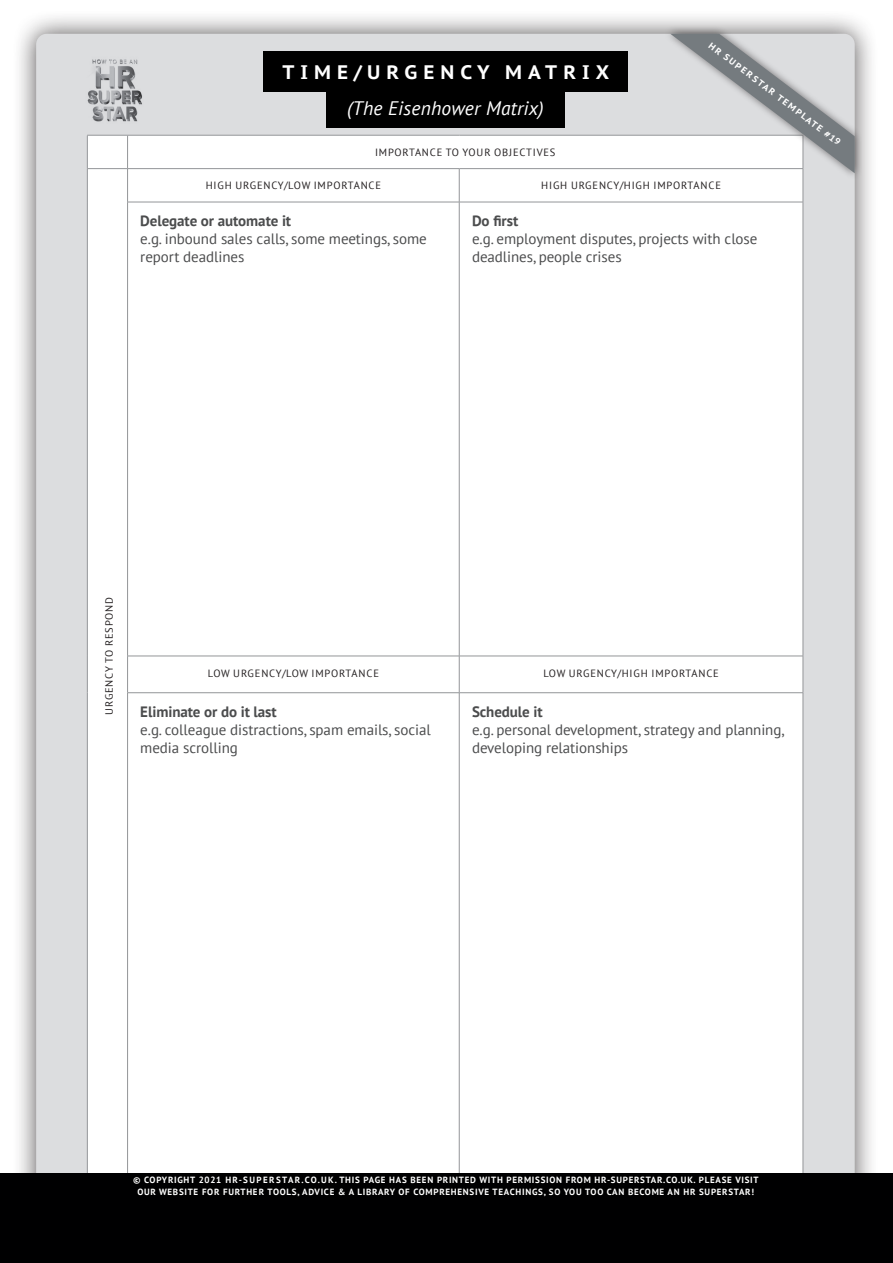
<style>
.page{position:relative;width:893px;height:1263px;background:#fff}
.page>*{position:absolute;margin:0;border:0;box-sizing:border-box;transform-origin:0 0}
.t1{font:italic 19.5px "PT Sans";letter-spacing:.01em;color:#fff}
.t2{font:700 19.5px "PT Sans Caption";letter-spacing:.31em;color:#fff}
.t3{font:15px/18px "PT Sans";letter-spacing:-.005em;color:#4b4c4d}
.t4{font:700 15px "PT Sans";letter-spacing:-.005em;color:#4b4c4d}
.t5{font:10.5px "PT Sans";letter-spacing:.08em;color:#231f20}
.t6{font:700 9px/12px "PT Sans";letter-spacing:.08em;color:#fff;text-align:center}
.t7{font:700 9px "PT Sans Caption";color:#fff}
</style>
<div class="page">
<div style="left:12px;top:10px;width:866px;height:1218px;background:#231f20;opacity:.75"></div>
<div style="left:36px;top:34px;width:819px;height:1170px;background:#dcdddf;border-radius:11px"></div>
<div style="left:88px;top:136px;width:715px;height:1038px;background:#fff"></div>
<hr style="left:87px;top:135px;width:41px;height:1px;background:#939598">
<hr style="left:87px;top:135px;width:1px;height:33px;background:#939598">
<hr style="left:128px;top:135px;width:331px;height:1px;background:#939598">
<hr style="left:127px;top:135px;width:1px;height:33px;background:#939598">
<hr style="left:459px;top:135px;width:344px;height:1px;background:#939598">
<hr style="left:87px;top:168px;width:41px;height:1px;background:#939598">
<hr style="left:87px;top:169px;width:1px;height:33px;background:#939598">
<hr style="left:128px;top:168px;width:331px;height:1px;background:#939598">
<hr style="left:127px;top:169px;width:1px;height:33px;background:#939598">
<hr style="left:459px;top:168px;width:344px;height:1px;background:#939598">
<hr style="left:459px;top:169px;width:1px;height:33px;background:#939598">
<hr style="left:803px;top:169px;width:1px;height:33px;background:#939598">
<hr style="left:87px;top:202px;width:1px;height:454px;background:#939598">
<hr style="left:127px;top:202px;width:332px;height:1px;background:#939598">
<hr style="left:127px;top:202px;width:1px;height:454px;background:#939598">
<hr style="left:459px;top:202px;width:344px;height:1px;background:#939598">
<hr style="left:459px;top:202px;width:1px;height:454px;background:#939598">
<hr style="left:803px;top:202px;width:1px;height:454px;background:#939598">
<hr style="left:87px;top:656px;width:1px;height:37px;background:#939598">
<hr style="left:127px;top:656px;width:332px;height:1px;background:#939598">
<hr style="left:127px;top:656px;width:1px;height:36px;background:#939598">
<hr style="left:459px;top:656px;width:344px;height:1px;background:#939598">
<hr style="left:459px;top:656px;width:1px;height:36px;background:#939598">
<hr style="left:803px;top:656px;width:1px;height:36px;background:#939598">
<hr style="left:87px;top:693px;width:1px;height:483px;background:#939598">
<hr style="left:127px;top:692px;width:332px;height:1px;background:#939598">
<hr style="left:127px;top:693px;width:1px;height:483px;background:#939598">
<hr style="left:459px;top:692px;width:344px;height:1px;background:#939598">
<hr style="left:459px;top:693px;width:1px;height:483px;background:#939598">
<hr style="left:803px;top:693px;width:1px;height:483px;background:#939598">
<div style="left:263px;top:51px;width:365px;height:41px;background:#000"></div>
<div style="left:326px;top:87px;width:239px;height:41px;background:#000"></div>
<div style="left:664px;top:25px;width:199px;height:155px;background:#231f20;opacity:.58"></div>
<svg style="left:670px;top:34px;width:185px;height:139px"></svg>
<div style="left:0;top:1174px;width:893px;height:89px;background:#000001"></div>
<img style="left:87px;top:59px;width:55px;height:63px">
<h1 class="t2" style="left:282px;top:59px;width:328px">TIME/URGENCY MATRIX</h1>
<h1 class="t1" style="left:347px;top:95px;width:198px">(The Eisenhower Matrix)</h1>
<p class="t7" style="left:713px;top:40px;width:165px;rotate:37deg">HR SUPERSTAR TEMPLATE #19</p>
<p class="t5" style="left:375px;top:145px;width:182px">IMPORTANCE TO YOUR OBJECTIVES</p>
<p class="t5" style="left:206px;top:179px;width:177px">HIGH URGENCY/LOW IMPORTANCE</p>
<p class="t5" style="left:541px;top:179px;width:181px">HIGH URGENCY/HIGH IMPORTANCE</p>
<p class="t4" style="left:140px;top:211px;width:152px">Delegate or automate it</p>
<p class="t3" style="left:140px;top:229px;width:288px">e.g. inbound sales calls, some meetings, some report deadlines</p>
<p class="t4" style="left:472px;top:211px;width:48px">Do first</p>
<p class="t3" style="left:472px;top:229px;width:287px">e.g. employment disputes, projects with close deadlines, people crises</p>
<p class="t5" style="left:102px;top:715px;width:119px;rotate:-90deg">URGENCY TO RESPOND</p>
<p class="t5" style="left:208px;top:666px;width:173px">LOW URGENCY/LOW IMPORTANCE</p>
<p class="t5" style="left:543px;top:666px;width:177px">LOW URGENCY/HIGH IMPORTANCE</p>
<p class="t4" style="left:140px;top:701px;width:138px">Eliminate or do it last</p>
<p class="t3" style="left:140px;top:720px;width:292px">e.g. colleague distractions, spam emails, social media scrolling</p>
<p class="t4" style="left:472px;top:701px;width:72px">Schedule it</p>
<p class="t3" style="left:472px;top:720px;width:314px">e.g. personal development, strategy and planning, developing relationships</p>
<p class="t6" style="left:133px;top:1174px;width:627px">© COPYRIGHT 2021 HR-SUPERSTAR.CO.UK. THIS PAGE HAS BEEN PRINTED WITH PERMISSION FROM HR-SUPERSTAR.CO.UK. PLEASE VISIT<br>OUR WEBSITE FOR FURTHER TOOLS, ADVICE &amp; A LIBRARY OF COMPREHENSIVE TEACHINGS, SO YOU TOO CAN BECOME AN HR SUPERSTAR!</p>
</div>
